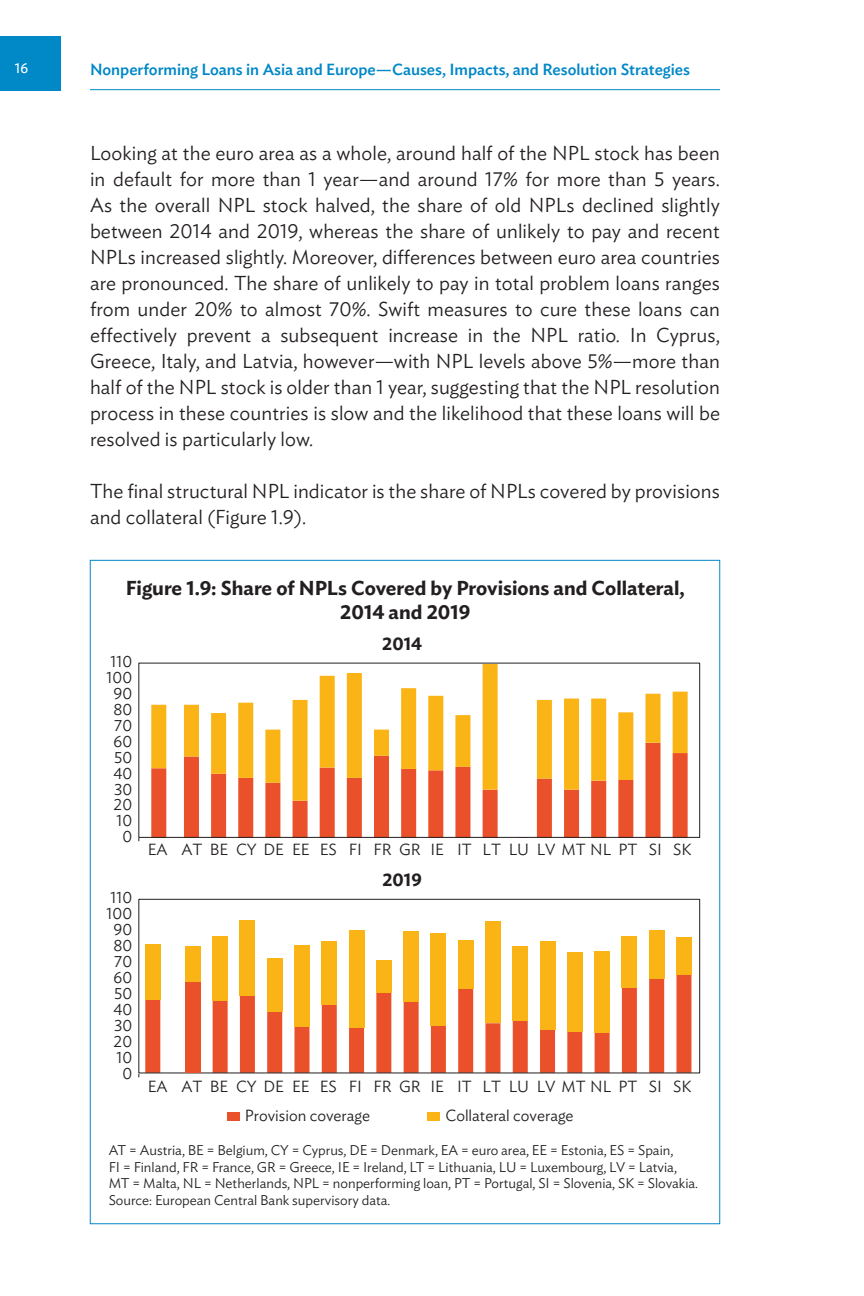
<style>
.page{position:relative;width:864px;height:1296px;background:#fff}
.page>*{position:absolute;margin:0;border:0;box-sizing:border-box;transform-origin:0 0}
.Body_text{font:300 20px/26px "Ideal Sans";letter-spacing:.005em;color:#231f20;text-align:justify}
.Figures_titles{font:600 20px/24px "Ideal Sans";color:#231f20;text-align:center}
.t1{font:600 18px "Ideal Sans";color:#231f20}
.t2{font:300 16px/16px "Ideal Sans";color:#231f20;text-align:right}
.t3{font:500 16px "Ideal Sans";color:#0088c7}
.Notes_and_footers{font:300 14px/16.8px "Ideal Sans";color:#231f20}
.t4{font:14px "Ideal Sans";color:#fff}
</style>
<div class="page">
<div style="left:0;top:36px;width:60px;height:54px;background:#0088c7"></div>
<hr style="left:90px;top:89px;width:630px;height:1px;background:#0088c7">
<svg style="left:151px;top:801px;width:537px;height:35px"></svg>
<svg style="left:151px;top:665px;width:537px;height:136px"></svg>
<svg style="left:145px;top:974px;width:546px;height:97px"></svg>
<div style="left:145px;top:945px;width:15px;height:55px;background:#fbb416"></div>
<div style="left:676px;top:937px;width:15px;height:37px;background:#fbb416"></div>
<div style="left:649px;top:930px;width:15px;height:49px;background:#fbb416"></div>
<div style="left:622px;top:936px;width:15px;height:51px;background:#fbb416"></div>
<div style="left:595px;top:951px;width:15px;height:82px;background:#fbb416"></div>
<div style="left:567px;top:952px;width:15px;height:80px;background:#fbb416"></div>
<div style="left:540px;top:941px;width:15px;height:88px;background:#fbb416"></div>
<div style="left:513px;top:946px;width:15px;height:75px;background:#fbb416"></div>
<div style="left:485px;top:921px;width:15px;height:102px;background:#fbb416"></div>
<div style="left:458px;top:940px;width:15px;height:48px;background:#fbb416"></div>
<div style="left:431px;top:933px;width:15px;height:93px;background:#fbb416"></div>
<div style="left:404px;top:931px;width:15px;height:71px;background:#fbb416"></div>
<div style="left:376px;top:961px;width:15px;height:32px;background:#fbb416"></div>
<div style="left:349px;top:930px;width:15px;height:97px;background:#fbb416"></div>
<div style="left:322px;top:941px;width:15px;height:64px;background:#fbb416"></div>
<div style="left:294px;top:945px;width:16px;height:82px;background:#fbb416"></div>
<div style="left:267px;top:958px;width:15px;height:54px;background:#fbb416"></div>
<div style="left:240px;top:921px;width:15px;height:75px;background:#fbb416"></div>
<div style="left:213px;top:936px;width:15px;height:65px;background:#fbb416"></div>
<div style="left:185px;top:947px;width:15px;height:35px;background:#fbb416"></div>
<div style="left:138px;top:899px;width:562px;height:174px;border:1px solid #231f20"></div>
<div style="left:185px;top:982px;width:15px;height:91px;background:#ea512a"></div>
<div style="left:427px;top:1112px;width:13px;height:9px;background:#fbb416"></div>
<div style="left:227px;top:1112px;width:13px;height:9px;background:#ea512a"></div>
<div style="left:138px;top:663px;width:562px;height:175px;border:1px solid #231f20"></div>
<p class="t4" style="left:15px;top:58px;width:15px">16</p>
<p class="t3" style="left:90px;top:57px;width:601px">Nonperforming Loans in Asia and Europe—Causes, Impacts, and Resolution Strategies</p>
<p class="Body_text" style="left:90px;top:138px;width:632px">Looking at the euro area as a whole, around half of the NPL stock has been in default for more than 1 year—and around 17% for more than 5 years.<br>As the overall NPL stock halved, the share of old NPLs declined slightly between 2014 and 2019, whereas the share of unlikely to pay and recent NPLs increased slightly. Moreover, differences between euro area countries are pronounced. The share of unlikely to pay in total problem loans ranges from under 20% to almost 70%. Swift measures to cure these loans can effectively prevent a subsequent increase in the NPL ratio. In Cyprus, Greece, Italy, and Latvia, however—with NPL levels above 5%—more than half of the NPL stock is older than 1 year, suggesting that the NPL resolution process in these countries is slow and the likelihood that these loans will be resolved is particularly low.</p>
<p class="Body_text" style="left:90px;top:476px;width:631px">The final structural NPL indicator is the share of NPLs covered by provisions and collateral (Figure 1.9).</p>
<p class="Figures_titles" style="left:126px;top:574px;width:560px">Figure 1.9: Share of NPLs Covered by Provisions and Collateral,<br>2014 and 2019</p>
<p class="t2" style="left:107px;top:652px;width:27px">110<br>100<br>90<br>80<br>70<br>60<br>50<br>40<br>30<br>20<br>10<br>0</p>
<p class="t2" style="left:107px;top:888px;width:27px">110<br>100<br>90<br>80<br>70<br>60<br>50<br>40<br>30<br>20<br>10<br>0</p>
<p class="t1" style="left:382px;top:630px;width:41px">2014</p>
<p class="t2" style="left:148px;top:840px;width:545px">EA AT BE CY DE EE ES FI FR GR IE IT LT LU LV MT NL PT SI SK</p>
<p class="t1" style="left:382px;top:865px;width:41px">2019</p>
<p class="t2" style="left:245px;top:1070px;width:448px;line-height:29.4px;text-align:left;text-indent:-97px">EA AT BE CY DE EE ES FI FR GR IE IT LT LU LV MT NL PT SI SK<br>Provision coverage</p>
<p class="t2" style="left:445px;top:1106px;width:130px">Collateral coverage</p>
<p class="Notes_and_footers" style="left:109px;top:1140px;width:591px">AT = Austria, BE = Belgium, CY = Cyprus, DE = Denmark, EA = euro area, EE = Estonia, ES = Spain,<br>FI = Finland, FR = France, GR = Greece, IE = Ireland, LT = Lithuania, LU = Luxembourg, LV = Latvia,<br>MT = Malta, NL = Netherlands, NPL = nonperforming loan, PT = Portugal, SI = Slovenia, SK = Slovakia.</p>
<p class="Notes_and_footers" style="left:109px;top:1191px;width:283px">Source: European Central Bank supervisory data.</p>
</div>
